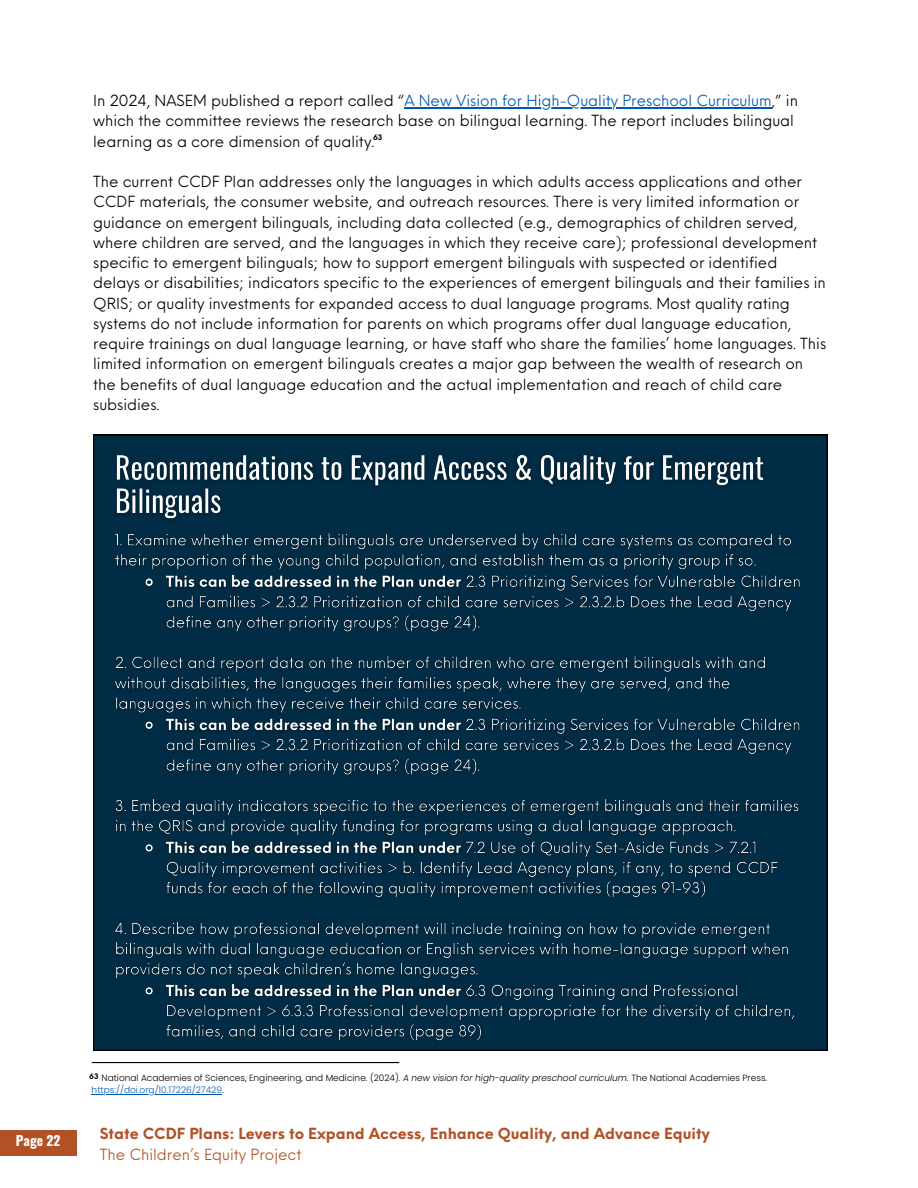
<style>
.page{position:relative;width:918px;height:1188px;background:#fff}
.page>*{position:absolute;margin:0;border:0;box-sizing:border-box;transform-origin:0 0}
.t1{font:15px/20.2px "Neue Einstellung";color:#000}
.t2{font:15px "Neue Einstellung";color:#0057b3}
.t3{font:700 15px "Neue Einstellung";color:#b25126}
.t4{font:15px "Neue Einstellung";color:#b25126}
.t5{font:700 13.5px "Oswald";color:#fff}
.t6{font:300 9px "Poppins";color:#000}
.t7{font:300 9px "Poppins";color:#0057b3}
.t8{font:700 7.5px "Neue Einstellung";color:#000}
.s1{color:#000}
.s2{font-style:italic}
</style>
<div class="page">
<div style="left:0;top:1130px;width:76px;height:25px;background:#b25126"></div>
<hr style="left:92px;top:1062px;width:307px;height:1px;background:#000">
<hr style="left:92px;top:1094px;width:130px;height:1px;background:#0057b3">
<hr style="left:404px;top:107px;width:368px;height:1px;background:#0057b3">
<svg style="left:93px;top:435px;width:735px;height:616px;background:#00273e"></svg>
<img style="left:109px;top:528px;width:698px;height:520px">
<img style="left:108px;top:444px;width:664px;height:84px">
<p class="t2" style="left:93px;top:87px;width:706px"><span class="s1">In 2024, NASEM published a report called “</span>A New Vision for High-Quality Preschool Curriculum<span class="s1">,” in</span></p>
<p class="t1" style="left:93px;top:109px;width:702px">which the committee reviews the research base on bilingual learning. The report includes bilingual learning as a core dimension of quality.</p>
<p class="t1" style="left:93px;top:170px;width:710px">The current CCDF Plan addresses only the languages in which adults access applications and other<br>CCDF materials, the consumer website, and outreach resources. There is very limited information or</p>
<h2 class="t1" style="left:93px;top:210px;width:734px">guidance on emergent bilinguals, including data collected (e.g., demographics of children served, where children are served, and the languages in which they receive care); professional development specific to emergent bilinguals; how to support emergent bilinguals with suspected or identified delays or disabilities; indicators specific to the experiences of emergent bilinguals and their families in QRIS; or quality investments for expanded access to dual language programs. Most quality rating systems do not include information for parents on which programs offer dual language education, require trainings on dual language learning, or have staff who share the families’ home languages. This limited information on emergent bilinguals creates a major gap between the wealth of research on the benefits of dual language education and the actual implementation and reach of child care subsidies.</h2>
<p class="t8" style="left:373px;top:131px;width:11px">63</p>
<h3 class="t5" style="left:16px;top:1130px;width:46px">Page 22</h3>
<h2 class="t6" style="left:102px;top:1072px;width:667px">National Academies of Sciences, Engineering, and Medicine. (2024). <span class="s2">A new vision for high-quality preschool curriculum.</span> The National Academies Press.</h2>
<h2 class="t7" style="left:92px;top:1084px;width:134px">https://doi.org/10.17226/27429<span class="s1">.</span></h2>
<p class="t8" style="left:89px;top:1070px;width:11px">63</p>
<p class="t3" style="left:100px;top:1120px;width:611px">State CCDF Plans: Levers to Expand Access, Enhance Quality, and Advance Equity</p>
<p class="t4" style="left:100px;top:1141px;width:203px">The Children’s Equity Project</p>
</div>
